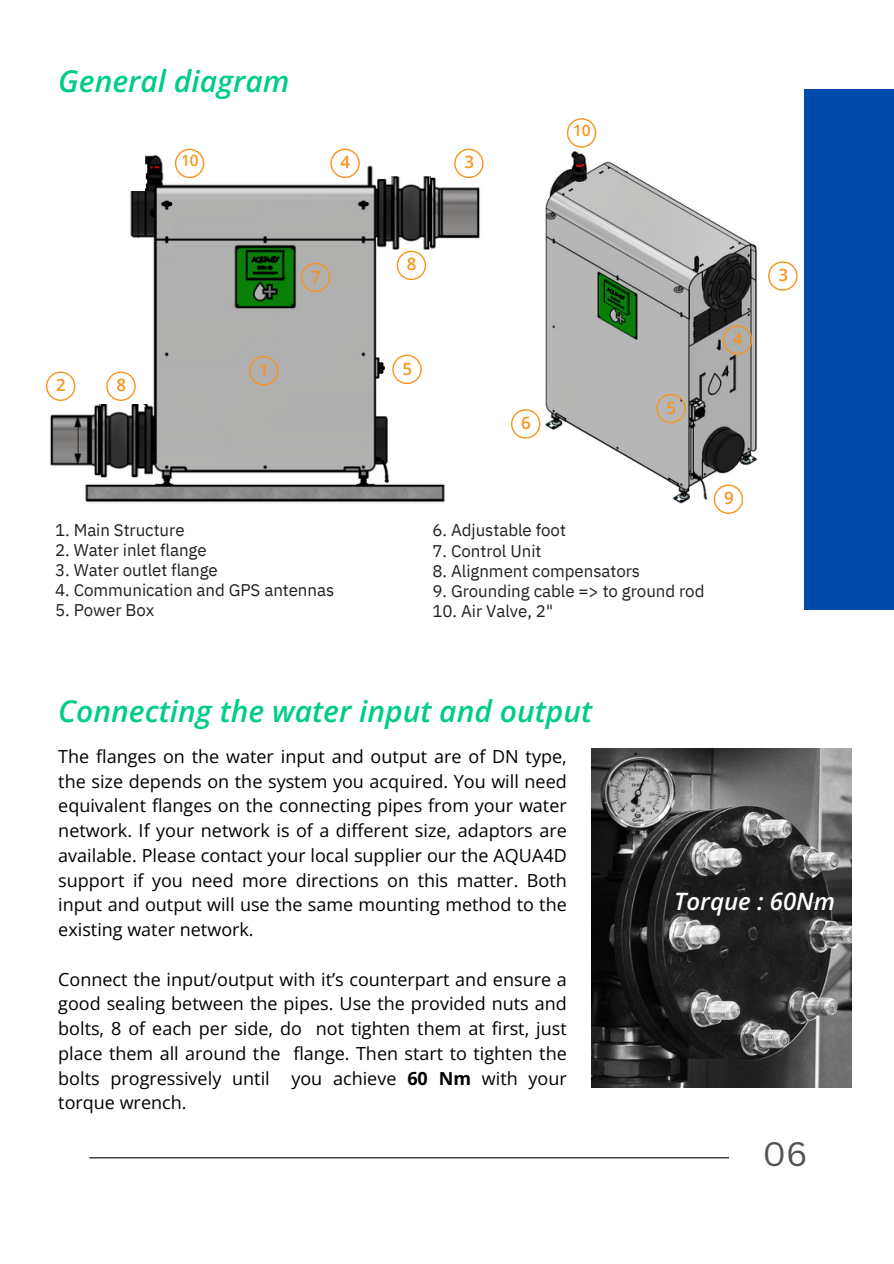
<style>
.page{position:relative;width:894px;height:1264px;background:#fff}
.page>*{position:absolute;margin:0;border:0;box-sizing:border-box;transform-origin:0 0}
.t1{font:33px "Canva Sans";color:#545454}
.t2{font:italic 600 30px "Open Sans";color:#00cc8a}
.t3{font:italic 600 24px "Open Sans";color:#fff}
.t4{font:18px/24.8px "Open Sans";color:#000;text-align:justify}
.t5{font:16.95px "IBM Plex Sans";letter-spacing:-.005em;color:#231f20}
.t6{font:600 16.95px "Open Sans";color:#f7941d}
.t7{font:600 15.45px "Open Sans";color:#f7941d}
.s1{font-weight:700}
</style>
<div class="page">
<div style="left:804px;top:89px;width:89px;height:520px;background:#004aad"></div>
<img style="left:591px;top:748px;width:260px;height:339px">
<img style="left:540px;top:151px;width:217px;height:353px">
<img style="left:50px;top:154px;width:434px;height:349px">
<div style="left:85px;top:238px;width:62px;height:165px;background:#fff"></div>
<div style="left:74px;top:153px;width:36px;height:106px;background:#fff"></div>
<div style="left:121px;top:153px;width:23px;height:37px;background:#fff"></div>
<svg style="left:46px;top:371px;width:29px;height:30px"></svg>
<svg style="left:106px;top:371px;width:30px;height:30px"></svg>
<svg style="left:175px;top:149px;width:29px;height:29px"></svg>
<svg style="left:249px;top:356px;width:29px;height:29px"></svg>
<svg style="left:301px;top:263px;width:29px;height:29px"></svg>
<svg style="left:330px;top:149px;width:30px;height:29px"></svg>
<div style="left:379px;top:153px;width:55px;height:23px;background:#fff"></div>
<svg style="left:392px;top:355px;width:29px;height:29px"></svg>
<svg style="left:396px;top:251px;width:30px;height:29px"></svg>
<svg style="left:454px;top:149px;width:29px;height:29px"></svg>
<svg style="left:511px;top:409px;width:29px;height:29px"></svg>
<svg style="left:567px;top:118px;width:29px;height:30px"></svg>
<svg style="left:656px;top:394px;width:29px;height:29px"></svg>
<svg style="left:713px;top:484px;width:30px;height:30px"></svg>
<svg style="left:722px;top:325px;width:30px;height:30px"></svg>
<svg style="left:768px;top:261px;width:29px;height:30px"></svg>
<hr style="left:89px;top:1157px;width:639px;height:1px;background:#000">
<p class="t2" style="left:58px;top:60px;width:232px">General diagram</p>
<p class="t7" style="left:181px;top:150px;width:19px">10</p>
<p class="t6" style="left:340px;top:150px;width:11px">4</p>
<p class="t6" style="left:464px;top:150px;width:11px">3</p>
<p class="t7" style="left:573px;top:119px;width:19px">10</p>
<p class="t6" style="left:56px;top:373px;width:11px">2</p>
<p class="t6" style="left:116px;top:373px;width:11px">8</p>
<p class="t6" style="left:259px;top:358px;width:11px">1</p>
<p class="t6" style="left:311px;top:264px;width:11px">7</p>
<p class="t5" style="left:55px;top:518px;width:131px">1. Main Structure</p>
<p class="t5" style="left:55px;top:538px;width:153px">2. Water inlet flange</p>
<p class="t5" style="left:55px;top:558px;width:164px">3. Water outlet flange</p>
<p class="t5" style="left:55px;top:578px;width:280px">4. Communication and GPS antennas</p>
<p class="t5" style="left:55px;top:599px;width:101px">5. Power Box</p>
<p class="t6" style="left:407px;top:252px;width:11px">8</p>
<p class="t6" style="left:402px;top:356px;width:11px">5</p>
<p class="t6" style="left:521px;top:411px;width:11px">6</p>
<p class="t6" style="left:666px;top:395px;width:11px">5</p>
<p class="t6" style="left:732px;top:327px;width:11px">4</p>
<p class="t5" style="left:432px;top:518px;width:135px">6. Adjustable foot</p>
<p class="t5" style="left:432px;top:539px;width:110px">7. Control Unit</p>
<p class="t5" style="left:432px;top:559px;width:209px">8. Alignment compensators</p>
<p class="t5" style="left:432px;top:579px;width:273px">9. Grounding cable =&gt; to ground rod</p>
<p class="t5" style="left:432px;top:599px;width:122px">10. Air Valve, 2"</p>
<p class="t6" style="left:723px;top:485px;width:11px">9</p>
<p class="t2" style="left:58px;top:689px;width:535px">Connecting the water input and output</p>
<h1 class="t6" style="left:778px;top:263px;width:11px">3</h1>
<p class="t4" style="left:58px;top:743px;width:510px">The flanges on the water input and output are of DN type, the size depends on the system you acquired. You will need equivalent flanges on the connecting pipes from your water network. If your network is of a different size, adaptors are available. Please contact your local supplier our the AQUA4D support if you need more directions on this matter. Both input and output will use the same mounting method to the existing water network.</p>
<p class="t4" style="left:58px;top:966px;width:510px">Connect the input/output with it’s counterpart and ensure a good sealing between the pipes. Use the provided nuts and bolts, 8 of each per side, do not tighten them at first, just place them all around the flange. Then start to tighten the bolts progressively until you achieve <span class="s1">60 Nm</span> with your torque wrench.</p>
<p class="t3" style="left:674px;top:884px;width:162px">Torque : 60Nm</p>
<h1 class="t1" style="left:762px;top:1130px;width:46px">06</h1>
</div>
